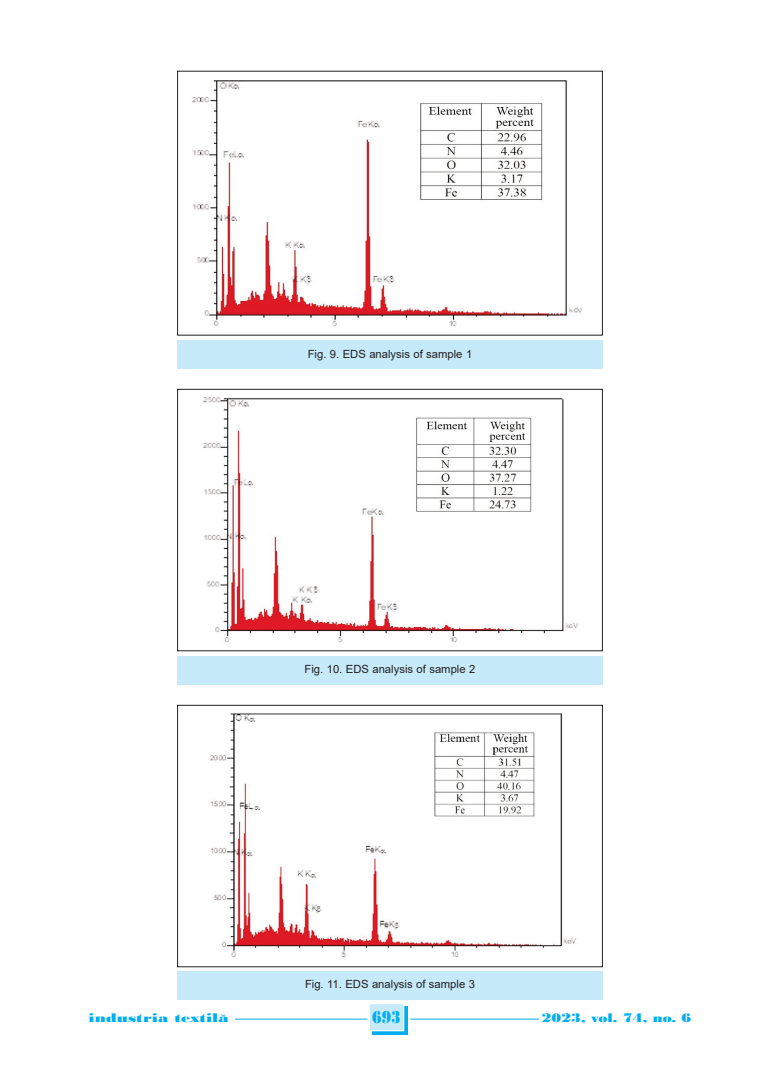
<style>
.page{position:relative;width:780px;height:1088px;background:#fff}
.page>*{position:absolute;margin:0;border:0;box-sizing:border-box;transform-origin:0 0}
.t1{font:18.12px "Bodoni MT Black";color:#00aeef;scale:.8 1}
.t2{font:13.12px "Bodoni MT Black";color:#00aeef;scale:1.3 1}
.t3{font:13.12px "Bodoni MT Black";color:#00aeef;scale:1.14 1}
.t4{font:11.25px "Arial";color:#231f20}
.s1{font-size:15px}
</style>
<div class="page">
<svg style="left:372px;top:1006px;width:36px;height:29px"></svg>
<div style="left:370px;top:1004px;width:33px;height:26px;background:#c6eafa"></div>
<hr style="left:225px;top:1019px;width:142px;height:1px;background:#00aeef">
<hr style="left:410px;top:1019px;width:139px;height:1px;background:#00aeef">
<div style="left:89px;top:1012px;width:146px;height:14px;background:#fff"></div>
<div style="left:539px;top:1012px;width:152px;height:14px;background:#fff"></div>
<div style="left:177px;top:341px;width:425px;height:28px;background:#c6eafa"></div>
<img style="left:192px;top:80px;width:391px;height:246px">
<div style="left:177px;top:656px;width:425px;height:28px;background:#c6eafa"></div>
<img style="left:203px;top:397px;width:376px;height:246px">
<div style="left:177px;top:971px;width:425px;height:28px;background:#c6eafa"></div>
<img style="left:210px;top:713px;width:367px;height:245px">
<div style="left:177px;top:389px;width:425px;height:262px;border:1px solid #231f20"></div>
<div style="left:177px;top:705px;width:425px;height:262px;border:1px solid #231f20"></div>
<p class="t4" style="left:308px;top:348px;width:166px">Fig. 9. EDS analysis of sample 1</p>
<p class="t4" style="left:304px;top:663px;width:172px">Fig. 10. EDS analysis of sample 2</p>
<p class="t4" style="left:305px;top:978px;width:171px">Fig. 11. EDS analysis of sample 3</p>
<p class="t2" style="left:89px;top:1010px;width:109px">industria textila<span class="s1">˘</span></p>
<h1 class="t1" style="left:372px;top:1006px;width:37px">693</h1>
<p class="t3" style="left:541px;top:1010px;width:133px">2023, vol. 74, no. 6</p>
</div>
